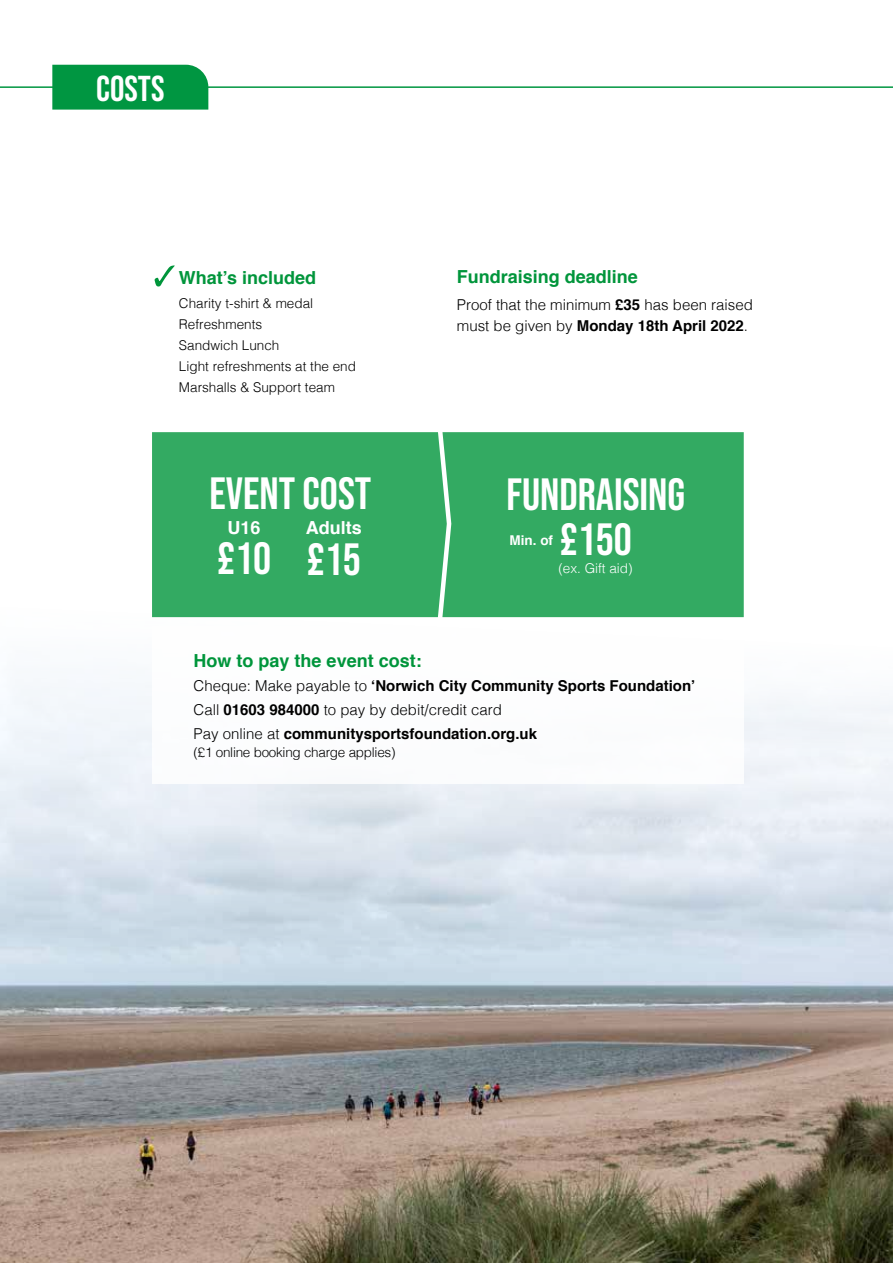
<style>
.page{position:relative;width:893px;height:1263px;background:#fff}
.page>*{position:absolute;margin:0;border:0;box-sizing:border-box;transform-origin:0 0}
.t1{font:45.15px/45px "Bebas Neue";color:#fff;text-align:center}
.t2{font:36px "Bebas Neue";color:#fff}
.t3{font:700 18px "Helvetica";color:#00953b}
.t4{font:700 18px "Helvetica";color:#fff}
.t5{font:700 15px/24px "Helvetica";color:#000}
.t6{font:300 15px/21px "Helvetica";color:#000}
.t7{font:300 13.5px/21px "Helvetica";color:#000}
.t8{font:300 13.5px "Helvetica";letter-spacing:-.02em;color:#000}
.t9{font:300 13.5px "Helvetica";color:#fff}
.t10{font:700 13.5px "Helvetica";color:#fff}
.s1{font-weight:700}
.s2{font-weight:300}
</style>
<div class="page">
<img style="left:0;top:617px;width:893px;height:646px">
<hr style="left:0;top:86px;width:893px;height:2px;background:#009641">
<div style="left:52px;top:65px;width:156px;height:45px;background:#009641"></div>
<div style="left:152px;top:626px;width:592px;height:158px;background:#fff"></div>
<div style="left:152px;top:432px;width:592px;height:185px;background:#33aa62"></div>
<svg style="left:154px;top:265px;width:21px;height:22px"></svg>
<h2 class="t2" style="left:96px;top:68px;width:70px">COSTS</h2>
<p class="t3" style="left:179px;top:263px;width:139px">What’s included</p>
<p class="t7" style="left:179px;top:292px;width:179px">Charity t-shirt &amp; medal<br>Refreshments<br>Sandwich Lunch<br>Light refreshments at the end<br>Marshalls &amp; Support team</p>
<h1 class="t1" style="left:210px;top:460px;width:163px;line-height:65.6px;text-align:left">EVENT COST £10 £15</h1>
<p class="t4" style="left:228px;top:513px;width:35px">U16</p>
<p class="t4" style="left:306px;top:513px;width:57px">Adults</p>
<p class="t3" style="left:457px;top:262px;width:183px">Fundraising deadline</p>
<p class="t6" style="left:457px;top:293px;width:297px">Proof that the minimum <span class="s1">£35</span> has been raised must be given by <span class="s1">Monday 18th April 2022</span>.</p>
<h1 class="t1" style="left:506px;top:472px;width:180px">FUNDRAISING £150</h1>
<p class="t10" style="left:510px;top:529px;width:45px">Min. of</p>
<p class="t9" style="left:558px;top:556px;width:76px">(ex. Gift aid)</p>
<p class="t3" style="left:194px;top:646px;width:230px">How to pay the event cost:</p>
<p class="t5" style="left:194px;top:674px;width:503px"><span class="s2">Cheque: Make payable to</span> ‘Norwich City Community Sports Foundation’<br><span class="s2">Call</span> 01603 984000 <span class="s2">to pay by debit/credit card<br>Pay online at</span> communitysportsfoundation.org.uk</p>
<p class="t8" style="left:194px;top:740px;width:203px">(£1 online booking charge applies)</p>
</div>
